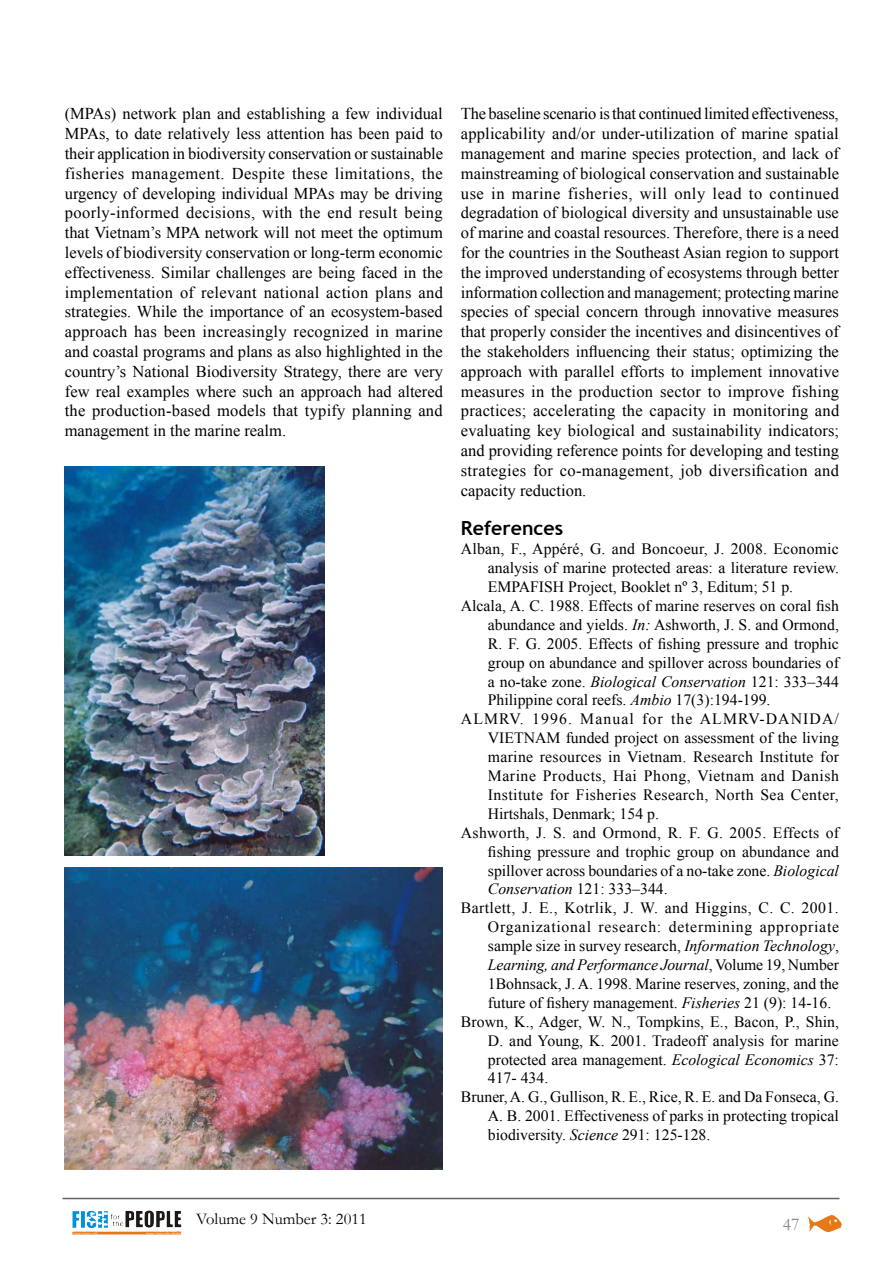
<style>
.page{position:relative;width:893px;height:1263px;background:#fff}
.page>*{position:absolute;margin:0;border:0;box-sizing:border-box;transform-origin:0 0}
.t1{font:700 19.5px "Trebuchet MS";color:#000}
.t2{font:18px "Garamond";color:#808285}
.t3{font:16.5px/19.8px "Times New Roman";letter-spacing:.015em;color:#000;text-align:justify}
.t4{font:16.5px "Garamond";color:#000}
.t5{font:15.75px "Times New Roman";color:#000}
.t6{font:15.75px "Times New Roman";letter-spacing:.02em;color:#000}
.t7{font:italic 15.75px "Times New Roman";letter-spacing:-.01em;color:#000}
.t8{font:15.75px "Times New Roman";letter-spacing:.025em;color:#000}
.t9{font:15.75px "Times New Roman";letter-spacing:.03em;color:#000}
.t10{font:15.75px "Times New Roman";letter-spacing:.05em;color:#000}
.t11{font:15.75px "Times New Roman";letter-spacing:.035em;color:#000}
.t12{font:15.75px "Times New Roman";letter-spacing:.07em;color:#000}
.s1{font-style:italic}
.s2{font-style:normal}
</style>
<div class="page">
<img style="left:809px;top:1215px;width:32px;height:16px">
<img style="left:86px;top:1210px;width:95px;height:19px">
<hr style="left:62px;top:1198px;width:777px;height:1px;background:#636466">
<img style="left:65px;top:466px;width:259px;height:390px">
<img style="left:65px;top:867px;width:378px;height:303px">
<p class="t3" style="left:65px;top:104px;width:380px">(MPAs) network plan and establishing a few individual MPAs, to date relatively less attention has been paid to their application in biodiversity conservation or sustainable fisheries management. Despite these limitations, the urgency of developing individual MPAs may be driving poorly-informed decisions, with the end result being that Vietnam’s MPA network will not meet the optimum levels of biodiversity conservation or long-term economic effectiveness. Similar challenges are being faced in the implementation of relevant national action plans and strategies. While the importance of an ecosystem-based approach has been increasingly recognized in marine and coastal programs and plans as also highlighted in the country’s National Biodiversity Strategy, there are very few real examples where such an approach had altered the production-based models that typify planning and management in the marine realm.</p>
<p class="t3" style="left:461px;top:104px;width:380px">The baseline scenario is that continued limited effectiveness, applicability and/or under-utilization of marine spatial management and marine species protection, and lack of mainstreaming of biological conservation and sustainable use in marine fisheries, will only lead to continued degradation of biological diversity and unsustainable use of marine and coastal resources. Therefore, there is a need for the countries in the Southeast Asian region to support the improved understanding of ecosystems through better information collection and management; protecting marine species of special concern through innovative measures that properly consider the incentives and disincentives of the stakeholders influencing their status; optimizing the approach with parallel efforts to implement innovative measures in the production sector to improve fishing practices; accelerating the capacity in monitoring and evaluating key biological and sustainability indicators; and providing reference points for developing and testing strategies for co-management, job diversification and capacity reduction.</p>
<p class="t1" style="left:461px;top:516px;width:104px">References</p>
<p class="t5" style="left:461px;top:538px;width:379px">Alban, F., Appéré, G. and Boncoeur, J. 2008. Economic</p>
<p class="t5" style="left:488px;top:557px;width:353px">analysis of marine protected areas: a literature review.</p>
<p class="t5" style="left:488px;top:576px;width:307px">EMPAFISH Project, Booklet nº 3, Editum; 51 p.</p>
<p class="t5" style="left:461px;top:595px;width:380px">Alcala, A. C. 1988. Effects of marine reserves on coral fish</p>
<p class="t5" style="left:488px;top:614px;width:353px">abundance and yields. <span class="s1">In:</span> Ashworth, J. S. and Ormond,</p>
<p class="t5" style="left:488px;top:633px;width:352px">R. F. G. 2005. Effects of fishing pressure and trophic</p>
<p class="t5" style="left:488px;top:652px;width:353px">group on abundance and spillover across boundaries of</p>
<p class="t5" style="left:488px;top:671px;width:353px">a no-take zone. <span class="s1">Biological Conservation</span> 121: 333–344</p>
<p class="t5" style="left:488px;top:689px;width:284px">Philippine coral reefs. <span class="s1">Ambio</span> 17(3):194-199.</p>
<p class="t12" style="left:461px;top:708px;width:379px">ALMRV. 1996. Manual for the ALMRV-DANIDA/</p>
<p class="t5" style="left:488px;top:727px;width:353px">VIETNAM funded project on assessment of the living</p>
<p class="t6" style="left:488px;top:746px;width:353px">marine resources in Vietnam. Research Institute for</p>
<p class="t11" style="left:488px;top:765px;width:352px">Marine Products, Hai Phong, Vietnam and Danish</p>
<p class="t9" style="left:488px;top:784px;width:352px">Institute for Fisheries Research, North Sea Center,</p>
<p class="t5" style="left:488px;top:803px;width:173px">Hirtshals, Denmark; 154 p.</p>
<p class="t6" style="left:461px;top:822px;width:380px">Ashworth, J. S. and Ormond, R. F. G. 2005. Effects of</p>
<p class="t5" style="left:488px;top:841px;width:353px">fishing pressure and trophic group on abundance and</p>
<p class="t5" style="left:488px;top:860px;width:353px">spillover across boundaries of a no-take zone. <span class="s1">Biological</span></p>
<p class="t7" style="left:488px;top:878px;width:181px">Conservation <span class="s2">121: 333–344.</span></p>
<p class="t8" style="left:461px;top:897px;width:379px">Bartlett, J. E., Kotrlik, J. W. and Higgins, C. C. 2001.</p>
<p class="t10" style="left:488px;top:916px;width:353px">Organizational research: determining appropriate</p>
<p class="t5" style="left:488px;top:935px;width:353px">sample size in survey research, <span class="s1">Information Technology</span>,</p>
<p class="t7" style="left:488px;top:954px;width:352px">Learning, and Performance Journal<span class="s2">, Volume 19, Number</span></p>
<p class="t5" style="left:488px;top:973px;width:353px">1Bohnsack, J. A. 1998. Marine reserves, zoning, and the</p>
<p class="t5" style="left:488px;top:992px;width:345px">future of fishery management. <span class="s1">Fisheries</span> 21 (9): 14-16.</p>
<p class="t5" style="left:461px;top:1011px;width:380px">Brown, K., Adger, W. N., Tompkins, E., Bacon, P., Shin,</p>
<p class="t5" style="left:488px;top:1030px;width:352px">D. and Young, K. 2001. Tradeoff analysis for marine</p>
<p class="t5" style="left:488px;top:1049px;width:353px">protected area management. <span class="s1">Ecological Economics</span> 37:</p>
<p class="t5" style="left:488px;top:1067px;width:62px">417- 434.</p>
<p class="t5" style="left:461px;top:1086px;width:380px">Bruner, A. G., Gullison, R. E., Rice, R. E. and Da Fonseca, G.</p>
<p class="t5" style="left:488px;top:1105px;width:353px">A. B. 2001. Effectiveness of parks in protecting tropical</p>
<p class="t5" style="left:488px;top:1124px;width:224px">biodiversity. <span class="s1">Science</span> 291: 125-128.</p>
<p class="t4" style="left:196px;top:1208px;width:172px">Volume 9 Number 3: 2011</p>
<p class="t2" style="left:783px;top:1212px;width:18px">47</p>
</div>
